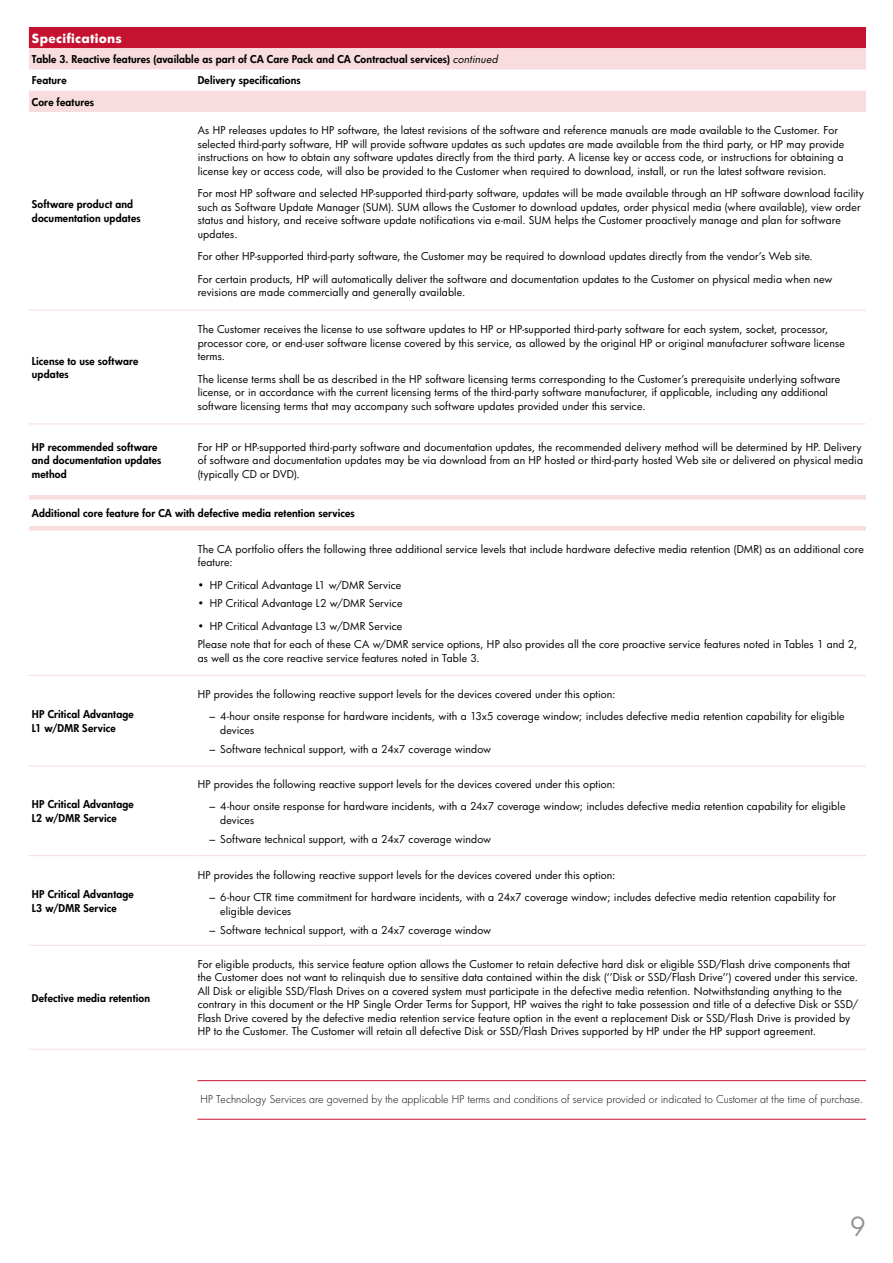
<style>
.page{position:relative;width:893px;height:1263px;background:#fff}
.page>*{position:absolute;margin:0;border:0;box-sizing:border-box;transform-origin:0 0}
.t1{font:25.5px "HP Futura";color:#919396}
.t2{font:700 12.3px "HP Futura";letter-spacing:.02em;color:#fff}
.t3{font:10.5px/13.5px "HP Futura";letter-spacing:.01em;color:#000}
.t4{font:800 10.5px/13.5px "HP Futura";letter-spacing:.015em;color:#000}
.t5{font:300 10.5px "HP Futura";letter-spacing:.01em;color:#000}
.s1{font-weight:400;font-style:italic}
.s2{font-family:"Arial"}
</style>
<div class="page">
<div style="left:29px;top:27px;width:837px;height:21px;background:#c41230"></div>
<svg style="left:29px;top:48px;width:837px;height:64px;fill:#f9ddde"></svg>
<hr style="left:29px;top:310px;width:169px;height:1px;background:#f9ddde">
<hr style="left:198px;top:310px;width:668px;height:1px;background:#f9ddde">
<hr style="left:29px;top:424px;width:169px;height:1px;background:#f9ddde">
<hr style="left:198px;top:424px;width:668px;height:1px;background:#f9ddde">
<hr style="left:29px;top:766px;width:169px;height:1px;background:#f9ddde">
<hr style="left:198px;top:766px;width:668px;height:1px;background:#f9ddde">
<hr style="left:29px;top:855px;width:169px;height:1px;background:#f9ddde">
<hr style="left:198px;top:855px;width:668px;height:1px;background:#f9ddde">
<hr style="left:29px;top:945px;width:169px;height:1px;background:#f9ddde">
<hr style="left:198px;top:945px;width:668px;height:1px;background:#f9ddde">
<hr style="left:29px;top:675px;width:169px;height:1px;background:#f9ddde">
<hr style="left:198px;top:675px;width:668px;height:1px;background:#f9ddde">
<hr style="left:29px;top:495px;width:169px;height:4px;background:#f9ddde">
<hr style="left:198px;top:495px;width:668px;height:4px;background:#f9ddde">
<div style="left:29px;top:526px;width:169px;height:5px;background:#f9ddde"></div>
<div style="left:198px;top:526px;width:668px;height:5px;background:#f9ddde"></div>
<hr style="left:29px;top:1049px;width:169px;height:1px;background:#f9ddde">
<hr style="left:198px;top:1049px;width:668px;height:1px;background:#f9ddde">
<hr style="left:197px;top:1080px;width:669px;height:1px;background:#c41230">
<hr style="left:197px;top:1119px;width:669px;height:1px;background:#c41230">
<p class="t2" style="left:32px;top:29px;width:91px">Specifications</p>
<p class="t4" style="left:32px;top:48px;width:467px;line-height:21.3px">Table 3. Reactive features (available as part of CA Care Pack and CA Contractual services) <span class="s1">continued<br></span>Feature</p>
<p class="t4" style="left:198px;top:74px;width:105px">Delivery specifications</p>
<p class="t4" style="left:32px;top:95px;width:64px">Core features</p>
<p class="t4" style="left:32px;top:198px;width:110px">Software product and documentation updates</p>
<p class="t4" style="left:32px;top:354px;width:108px">License to use software updates</p>
<p class="t3" style="left:198px;top:123px;width:648px">As HP releases updates to HP software, the latest revisions of the software and reference manuals are made available to the Customer. For selected third-party software, HP will provide software updates as such updates are made available from the third party, or HP may provide instructions on how to obtain any software updates directly from the third party. A license key or access code, or instructions for obtaining a license key or access code, will also be provided to the Customer when required to download, install, or run the latest software revision.</p>
<p class="t3" style="left:198px;top:186px;width:668px">For most HP software and selected HP-supported third-party software, updates will be made available through an HP software download facility such as Software Update Manager (SUM). SUM allows the Customer to download updates, order physical media (where available), view order status and history, and receive software update notifications via e-mail. SUM helps the Customer proactively manage and plan for software updates.</p>
<p class="t3" style="left:198px;top:245px;width:636px;line-height:22.5px">For other HP-supported third-party software, the Customer may be required to download updates directly from the vendor’s Web site.<br>For certain products, HP will automatically deliver the software and documentation updates to the Customer on physical media when new</p>
<p class="t3" style="left:198px;top:285px;width:269px">revisions are made commercially and generally available.</p>
<p class="t3" style="left:198px;top:322px;width:649px">The Customer receives the license to use software updates to HP or HP-supported third-party software for each system, socket, processor, processor core, or end-user software license covered by this service, as allowed by the original HP or original manufacturer software license terms.</p>
<p class="t3" style="left:198px;top:372px;width:644px">The license terms shall be as described in the HP software licensing terms corresponding to the Customer’s prerequisite underlying software license, or in accordance with the current licensing terms of the third-party software manufacturer, if applicable, including any additional software licensing terms that may accompany such software updates provided under this service.</p>
<p class="t4" style="left:32px;top:440px;width:131px">HP recommended software and documentation updates method</p>
<p class="t3" style="left:198px;top:440px;width:667px">For HP or HP-supported third-party software and documentation updates, the recommended delivery method will be determined by HP. Delivery of software and documentation updates may be via download from an HP hosted or third-party hosted Web site or delivered on physical media (typically CD or DVD).</p>
<p class="t4" style="left:32px;top:506px;width:324px">Additional core feature for CA with defective media retention services</p>
<p class="t3" style="left:198px;top:542px;width:668px">The CA portfolio offers the following three additional service levels that include hardware defective media retention (DMR) as an additional core feature:</p>
<p class="t3" style="left:198px;top:578px;width:205px">• HP Critical Advantage L1 w/DMR Service</p>
<p class="t3" style="left:198px;top:596px;width:206px">• HP Critical Advantage L2 w/DMR Service</p>
<p class="t3" style="left:198px;top:617px;width:661px;line-height:18px">• HP Critical Advantage L3 w/DMR Service<br>Please note that for each of these CA w/DMR service options, HP also provides all the core proactive service features noted in Tables 1 and 2,</p>
<p class="t3" style="left:198px;top:651px;width:284px">as well as the core reactive service features noted in Table 3.</p>
<p class="t4" style="left:32px;top:707px;width:103px">HP Critical Advantage<br>L1 w/DMR Service</p>
<p class="t4" style="left:32px;top:798px;width:103px">HP Critical Advantage<br>L2 w/DMR Service</p>
<p class="t4" style="left:32px;top:887px;width:103px">HP Critical Advantage<br>L3 w/DMR Service</p>
<p class="t4" style="left:32px;top:991px;width:120px">Defective media retention</p>
<p class="t3" style="left:198px;top:687px;width:419px">HP provides the following reactive support levels for the devices covered under this option:</p>
<p class="t3" style="left:220px;top:709px;width:626px;text-indent:-11px"><span class="s2">–</span> 4-hour onsite response for hardware incidents, with a 13x5 coverage window; includes defective media retention capability for eligible devices</p>
<p class="t3" style="left:209px;top:742px;width:283px"><span class="s2">–</span> Software technical support, with a 24x7 coverage window</p>
<p class="t3" style="left:198px;top:777px;width:419px">HP provides the following reactive support levels for the devices covered under this option:</p>
<p class="t3" style="left:220px;top:799px;width:627px;text-indent:-11px"><span class="s2">–</span> 4-hour onsite response for hardware incidents, with a 24x7 coverage window; includes defective media retention capability for eligible devices</p>
<p class="t3" style="left:209px;top:832px;width:283px"><span class="s2">–</span> Software technical support, with a 24x7 coverage window</p>
<p class="t3" style="left:198px;top:868px;width:419px">HP provides the following reactive support levels for the devices covered under this option:</p>
<p class="t3" style="left:220px;top:891px;width:617px;text-indent:-11px"><span class="s2">–</span> 6-hour CTR time commitment for hardware incidents, with a 24x7 coverage window; includes defective media retention capability for eligible devices</p>
<p class="t3" style="left:209px;top:923px;width:283px"><span class="s2">–</span> Software technical support, with a 24x7 coverage window</p>
<p class="t3" style="left:198px;top:957px;width:662px">For eligible products, this service feature option allows the Customer to retain defective hard disk or eligible SSD/Flash drive components that the Customer does not want to relinquish due to sensitive data contained within the disk (‘’Disk or SSD/Flash Drive’’) covered under this service.<br>All Disk or eligible SSD/Flash Drives on a covered system must participate in the defective media retention. Notwithstanding anything to the contrary in this document or the HP Single Order Terms for Support, HP waives the right to take possession and title of a defective Disk or SSD/ Flash Drive covered by the defective media retention service feature option in the event a replacement Disk or SSD/Flash Drive is provided by HP to the Customer. The Customer will retain all defective Disk or SSD/Flash Drives supported by HP under the HP support agreement.</p>
<p class="t5" style="left:200px;top:1092px;width:664px">HP Technology Services are governed by the applicable HP terms and conditions of service provided or indicated to Customer at the time of purchase.</p>
<h1 class="t1" style="left:850px;top:1209px;width:17px">9</h1>
</div>
